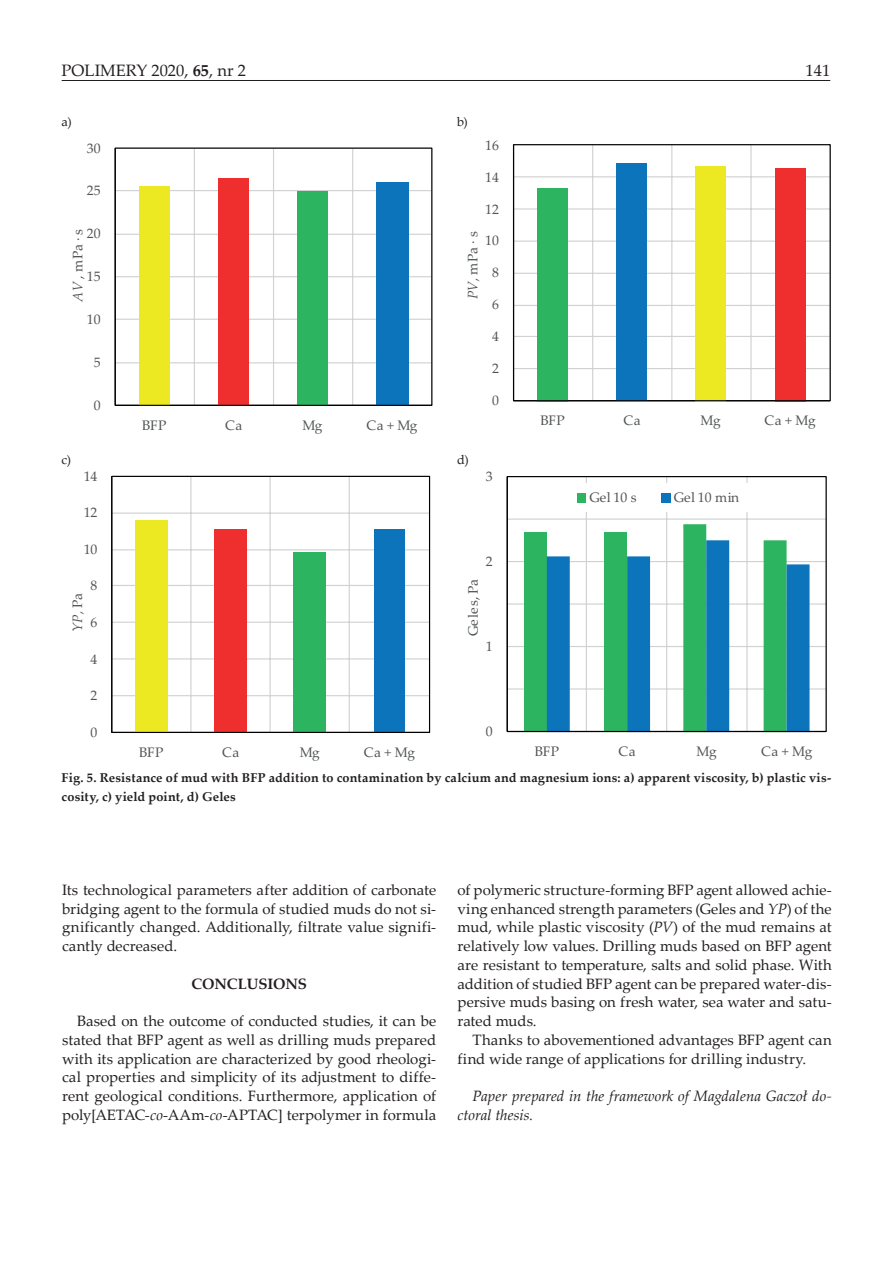
<style>
.page{position:relative;width:893px;height:1263px;background:#fff}
.page>*{position:absolute;margin:0;border:0;box-sizing:border-box;transform-origin:0 0}
.t1{font:16.5px "Palatino Linotype";color:#231f20}
.TXT{font:15px/18.8px "Palatino Linotype";color:#231f20;text-align:justify}
.TXT-2{font:italic 15px/18.8px "Palatino Linotype";color:#231f20}
.P1{font:700 15px "Palatino Linotype";letter-spacing:-.01em;color:#231f20}
.t2{font:13.8px "Palatino Linotype";color:#515455}
.t3{font:italic 13.8px "Palatino Linotype";color:#515455}
.OBRAZEK{font:700 12.75px/18.8px "Palatino Linotype";letter-spacing:.01em;color:#231f20}
.OBRAZEK-2{font:12.75px "Palatino Linotype";color:#231f20}
.s1{font-weight:700}
.s2{font-style:italic}
.s3{font-style:normal}
</style>
<div class="page">
<hr style="left:62px;top:80px;width:768px;height:1px;background:#231f20">
<hr style="left:115px;top:190px;width:317px;height:1px;background:#d0d1d1">
<hr style="left:115px;top:234px;width:317px;height:1px;background:#d0d1d1">
<hr style="left:115px;top:276px;width:317px;height:1px;background:#d0d1d1">
<hr style="left:115px;top:319px;width:317px;height:1px;background:#d0d1d1">
<hr style="left:115px;top:362px;width:317px;height:1px;background:#d0d1d1">
<hr style="left:352px;top:148px;width:1px;height:257px;background:#d0d1d1">
<hr style="left:273px;top:148px;width:1px;height:257px;background:#d0d1d1">
<hr style="left:194px;top:148px;width:1px;height:257px;background:#d0d1d1">
<div style="left:139px;top:187px;width:31px;height:219px;background:#ece822"></div>
<div style="left:218px;top:179px;width:31px;height:227px;background:#ee2f2d"></div>
<div style="left:297px;top:191px;width:31px;height:215px;background:#2db460"></div>
<div style="left:376px;top:182px;width:32px;height:224px;background:#0b74bb"></div>
<hr style="left:115px;top:148px;width:1px;height:257px;background:#000001">
<hr style="left:115px;top:405px;width:317px;height:1px;background:#000001">
<hr style="left:514px;top:176px;width:316px;height:1px;background:#d0d1d1">
<hr style="left:514px;top:208px;width:316px;height:2px;background:#d0d1d1">
<hr style="left:514px;top:241px;width:316px;height:1px;background:#d0d1d1">
<hr style="left:514px;top:273px;width:316px;height:1px;background:#d0d1d1">
<hr style="left:514px;top:305px;width:316px;height:1px;background:#d0d1d1">
<hr style="left:514px;top:336px;width:316px;height:1px;background:#d0d1d1">
<hr style="left:514px;top:368px;width:316px;height:1px;background:#d0d1d1">
<hr style="left:750px;top:145px;width:2px;height:256px;background:#d0d1d1">
<hr style="left:671px;top:145px;width:1px;height:256px;background:#d0d1d1">
<hr style="left:592px;top:145px;width:1px;height:256px;background:#d0d1d1">
<div style="left:537px;top:188px;width:31px;height:213px;background:#2db460"></div>
<div style="left:616px;top:164px;width:31px;height:237px;background:#0b74bb"></div>
<div style="left:695px;top:166px;width:31px;height:235px;background:#ece822"></div>
<div style="left:774px;top:168px;width:31px;height:233px;background:#ee2f2d"></div>
<hr style="left:513px;top:145px;width:1px;height:256px;background:#000001">
<hr style="left:514px;top:400px;width:316px;height:1px;background:#000001">
<hr style="left:112px;top:512px;width:318px;height:2px;background:#d0d1d1">
<hr style="left:112px;top:549px;width:318px;height:1px;background:#d0d1d1">
<hr style="left:112px;top:585px;width:318px;height:1px;background:#d0d1d1">
<hr style="left:112px;top:622px;width:318px;height:1px;background:#d0d1d1">
<hr style="left:112px;top:658px;width:318px;height:1px;background:#d0d1d1">
<hr style="left:112px;top:695px;width:318px;height:1px;background:#d0d1d1">
<hr style="left:349px;top:476px;width:1px;height:256px;background:#d0d1d1">
<hr style="left:269px;top:476px;width:2px;height:256px;background:#d0d1d1">
<hr style="left:190px;top:476px;width:1px;height:256px;background:#d0d1d1">
<div style="left:135px;top:521px;width:32px;height:211px;background:#ece822"></div>
<div style="left:214px;top:530px;width:33px;height:202px;background:#ee2f2d"></div>
<div style="left:294px;top:553px;width:32px;height:179px;background:#2db460"></div>
<div style="left:374px;top:530px;width:31px;height:202px;background:#0b74bb"></div>
<hr style="left:111px;top:476px;width:1px;height:256px;background:#000001">
<hr style="left:112px;top:732px;width:318px;height:1px;background:#000001">
<hr style="left:507px;top:518px;width:319px;height:2px;background:#d0d1d1">
<hr style="left:507px;top:561px;width:319px;height:1px;background:#d0d1d1">
<hr style="left:507px;top:603px;width:319px;height:2px;background:#d0d1d1">
<hr style="left:507px;top:646px;width:319px;height:1px;background:#d0d1d1">
<hr style="left:507px;top:688px;width:319px;height:1px;background:#d0d1d1">
<hr style="left:746px;top:477px;width:2px;height:254px;background:#d0d1d1">
<hr style="left:666px;top:477px;width:1px;height:254px;background:#d0d1d1">
<hr style="left:586px;top:477px;width:1px;height:254px;background:#d0d1d1">
<div style="left:524px;top:532px;width:23px;height:200px;background:#2db460"></div>
<div style="left:604px;top:532px;width:23px;height:200px;background:#2db460"></div>
<svg style="left:683px;top:524px;width:65px;height:16px"></svg>
<svg style="left:547px;top:540px;width:262px;height:191px"></svg>
<hr style="left:507px;top:477px;width:1px;height:254px;background:#000001">
<hr style="left:507px;top:731px;width:319px;height:1px;background:#000001">
<div style="left:553px;top:483px;width:206px;height:29px;background:#fff"></div>
<div style="left:578px;top:493px;width:8px;height:9px;background:#2db460"></div>
<div style="left:661px;top:493px;width:10px;height:9px;background:#0b74bb"></div>
<p class="t1" style="left:62px;top:59px;width:186px">POLIMERY 2020, <span class="s1">65</span>, nr 2</p>
<p class="t1" style="left:805px;top:59px;width:26px">141</p>
<p class="OBRAZEK-2" style="left:62px;top:113px;width:12px">a)</p>
<p class="OBRAZEK-2" style="left:457px;top:113px;width:12px">b)</p>
<p class="t2" style="left:87px;top:138px;width:15px">30</p>
<p class="t2" style="left:87px;top:181px;width:15px">25</p>
<p class="t2" style="left:485px;top:135px;width:15px">16</p>
<p class="t2" style="left:485px;top:167px;width:15px">14</p>
<p class="t2" style="left:485px;top:199px;width:15px">12</p>
<p class="t2" style="left:87px;top:224px;width:15px">20</p>
<p class="t2" style="left:68px;top:302px;width:74px;rotate:-90deg"><span class="s2">AV</span> , mPa · s</p>
<p class="t2" style="left:87px;top:267px;width:15px">15</p>
<p class="t2" style="left:87px;top:310px;width:15px">10</p>
<p class="t2" style="left:94px;top:352px;width:8px">5</p>
<p class="t2" style="left:94px;top:395px;width:8px">0</p>
<p class="t2" style="left:142px;top:415px;width:26px">BFP</p>
<p class="t2" style="left:225px;top:415px;width:19px">Ca</p>
<p class="t2" style="left:302px;top:415px;width:22px">Mg</p>
<p class="t2" style="left:366px;top:415px;width:53px">Ca + Mg</p>
<p class="t2" style="left:463px;top:299px;width:69px;rotate:-90deg"><span class="s2">PV,</span> mPa · s</p>
<p class="t2" style="left:485px;top:231px;width:15px">10</p>
<p class="t2" style="left:492px;top:263px;width:8px">8</p>
<p class="t2" style="left:492px;top:295px;width:8px">6</p>
<p class="t2" style="left:492px;top:327px;width:8px">4</p>
<p class="t2" style="left:492px;top:359px;width:8px">2</p>
<p class="t2" style="left:492px;top:391px;width:8px">0</p>
<p class="OBRAZEK-2" style="left:62px;top:450px;width:11px">c)</p>
<p class="OBRAZEK-2" style="left:457px;top:450px;width:13px">d)</p>
<p class="t2" style="left:84px;top:466px;width:15px">14</p>
<p class="t2" style="left:84px;top:503px;width:15px">12</p>
<p class="t2" style="left:84px;top:539px;width:15px">10</p>
<p class="t2" style="left:486px;top:466px;width:8px">3</p>
<p class="t2" style="left:486px;top:551px;width:8px">2</p>
<p class="t2" style="left:91px;top:576px;width:8px">8</p>
<p class="t3" style="left:68px;top:632px;width:41px;rotate:-90deg">YP, <span class="s3">Pa</span></p>
<p class="t2" style="left:91px;top:612px;width:8px">6</p>
<p class="t2" style="left:91px;top:649px;width:8px">4</p>
<p class="t2" style="left:91px;top:686px;width:8px">2</p>
<p class="t2" style="left:91px;top:722px;width:8px">0</p>
<p class="t2" style="left:139px;top:742px;width:26px">BFP</p>
<p class="t2" style="left:222px;top:742px;width:19px">Ca</p>
<p class="t2" style="left:300px;top:742px;width:22px">Mg</p>
<p class="t2" style="left:364px;top:742px;width:53px">Ca + Mg</p>
<p class="t2" style="left:463px;top:636px;width:59px;rotate:-90deg">Geles,Pa</p>
<p class="t2" style="left:486px;top:636px;width:8px">1</p>
<p class="t2" style="left:486px;top:722px;width:8px">0</p>
<p class="t2" style="left:540px;top:411px;width:26px">BFP</p>
<p class="t2" style="left:623px;top:411px;width:19px">Ca</p>
<p class="t2" style="left:701px;top:411px;width:22px">Mg</p>
<p class="t2" style="left:764px;top:411px;width:53px">Ca + Mg</p>
<p class="t2" style="left:590px;top:488px;width:49px">Gel 10 s</p>
<p class="t2" style="left:674px;top:488px;width:67px">Gel 10 min</p>
<p class="t2" style="left:535px;top:742px;width:26px">BFP</p>
<p class="t2" style="left:618px;top:742px;width:19px">Ca</p>
<p class="t2" style="left:696px;top:742px;width:22px">Mg</p>
<p class="t2" style="left:761px;top:742px;width:53px">Ca + Mg</p>
<p class="OBRAZEK" style="left:62px;top:768px;width:771px">Fig. 5. Resistance of mud with BFP addition to contamination by calcium and magnesium ions: a) apparent viscosity, b) plastic vis&shy;cosity, c) yield point, d) Geles</p>
<p class="TXT" style="left:62px;top:880px;width:376px">Its technological parameters after addition of carbonate bridging agent to the formula of studied muds do not si&shy;gnificantly changed. Additionally, filtrate value signifi&shy;cantly decreased.</p>
<p class="P1" style="left:191px;top:973px;width:117px">CONCLUSIONS</p>
<p class="TXT" style="left:62px;top:1011px;width:376px;text-indent:15px">Based on the outcome of conducted studies, it can be stated that BFP agent as well as drilling muds prepared with its application are characterized by good rheologi&shy;cal properties and simplicity of its adjustment to diffe&shy;rent geological conditions. Furthermore, application of poly[AETAC-<span class="s2">co</span>-AAm-<span class="s2">co</span>-APTAC] terpolymer in formula</p>
<p class="TXT" style="left:458px;top:880px;width:376px">of polymeric structure-forming BFP agent allowed achie&shy;ving enhanced strength parameters (Geles and <span class="s2">YP</span>) of the mud, while plastic viscosity (<span class="s2">PV</span>) of the mud remains at relatively low values. Drilling muds based on BFP agent are resistant to temperature, salts and solid phase. With addition of studied BFP agent can be prepared water-dis&shy;persive muds basing on fresh water, sea water and satu&shy;rated muds.</p>
<p class="TXT" style="left:458px;top:1030px;width:376px;text-indent:15px">Thanks to abovementioned advantages BFP agent can find wide range of applications for drilling industry.</p>
<p class="TXT-2" style="left:458px;top:1086px;width:376px;text-indent:15px">Paper prepared in the framework of Magdalena Gaczoł do&shy;ctoral thesis.</p>
</div>
